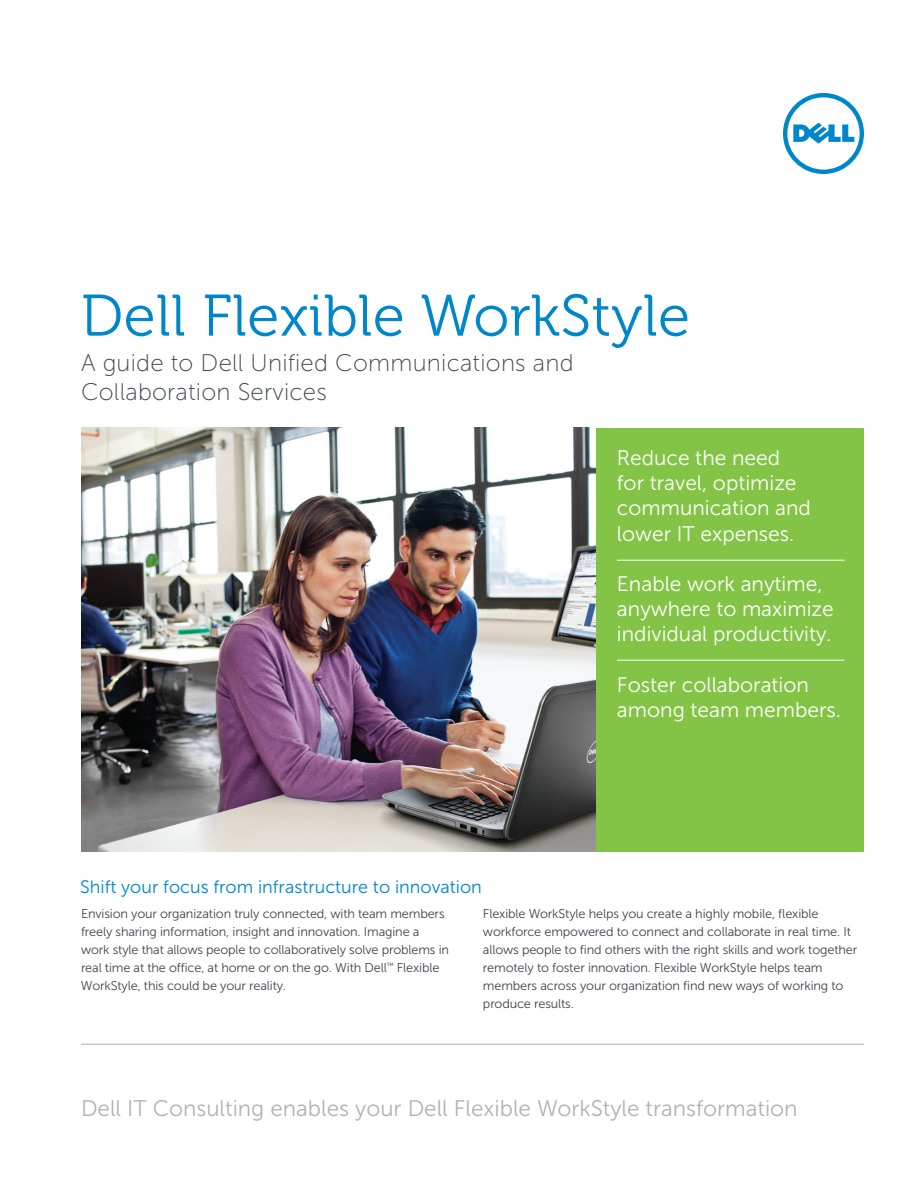
<style>
.page{position:relative;width:918px;height:1188px;background:#fff}
.page>*{position:absolute;margin:0;border:0;box-sizing:border-box;transform-origin:0 0}
.t1{font:58.5px "Museo For Dell 300";letter-spacing:.01em;color:#0087cb}
.t2{font:24px/28.8px "Museo Sans For Dell 100";letter-spacing:.01em;color:#3e444f}
.t3{font:22.5px "Museo Sans For Dell 300";color:#aeb3b8}
.t4{font:21px/25.2px "Museo Sans For Dell 300";color:#fff}
.t5{font:18px "Museo Sans For Dell 300";color:#0087cb}
.t6{font:12.75px/18px "Museo Sans For Dell 300";letter-spacing:-.01em;color:#3e444f}
</style>
<div class="page">
<hr style="left:81px;top:1044px;width:783px;height:1px;background:#aeb3b8">
<svg style="left:783px;top:93px;width:81px;height:81px"></svg>
<img style="left:81px;top:428px;width:515px;height:424px">
<div style="left:596px;top:428px;width:268px;height:424px;background:#83c447"></div>
<hr style="left:617px;top:560px;width:228px;height:1px;background:#fff">
<hr style="left:617px;top:660px;width:228px;height:1px;background:#fff">
<h1 class="t1" style="left:81px;top:284px;width:611px">Dell Flexible WorkStyle</h1>
<h2 class="t2" style="left:81px;top:349px;width:494px">A guide to Dell Unified Communications and<br>Collaboration Services</h2>
<h3 class="t5" style="left:80px;top:877px;width:403px">Shift your focus from infrastructure to innovation</h3>
<h3 class="t4" style="left:617px;top:445px;width:195px">Reduce the need for travel, optimize communication and lower IT expenses.</h3>
<h3 class="t4" style="left:617px;top:571px;width:218px">Enable work anytime, anywhere to maximize individual productivity.</h3>
<h3 class="t4" style="left:617px;top:672px;width:226px">Foster collaboration among team members.</h3>
<p class="t6" style="left:81px;top:905px;width:370px">Envision your organization truly connected, with team members freely sharing information, insight and innovation. Imagine a work style that allows people to collaboratively solve problems in real time at the office, at home or on the go. With Dell<sup>™</sup> Flexible WorkStyle, this could be your reality.</p>
<p class="t6" style="left:483px;top:905px;width:376px">Flexible WorkStyle helps you create a highly mobile, flexible workforce empowered to connect and collaborate in real time. It allows people to find others with the right skills and work together remotely to foster innovation. Flexible WorkStyle helps team members across your organization find new ways of working to produce results.</p>
<h3 class="t3" style="left:81px;top:1096px;width:718px">Dell IT Consulting enables your Dell Flexible WorkStyle transformation</h3>
</div>
